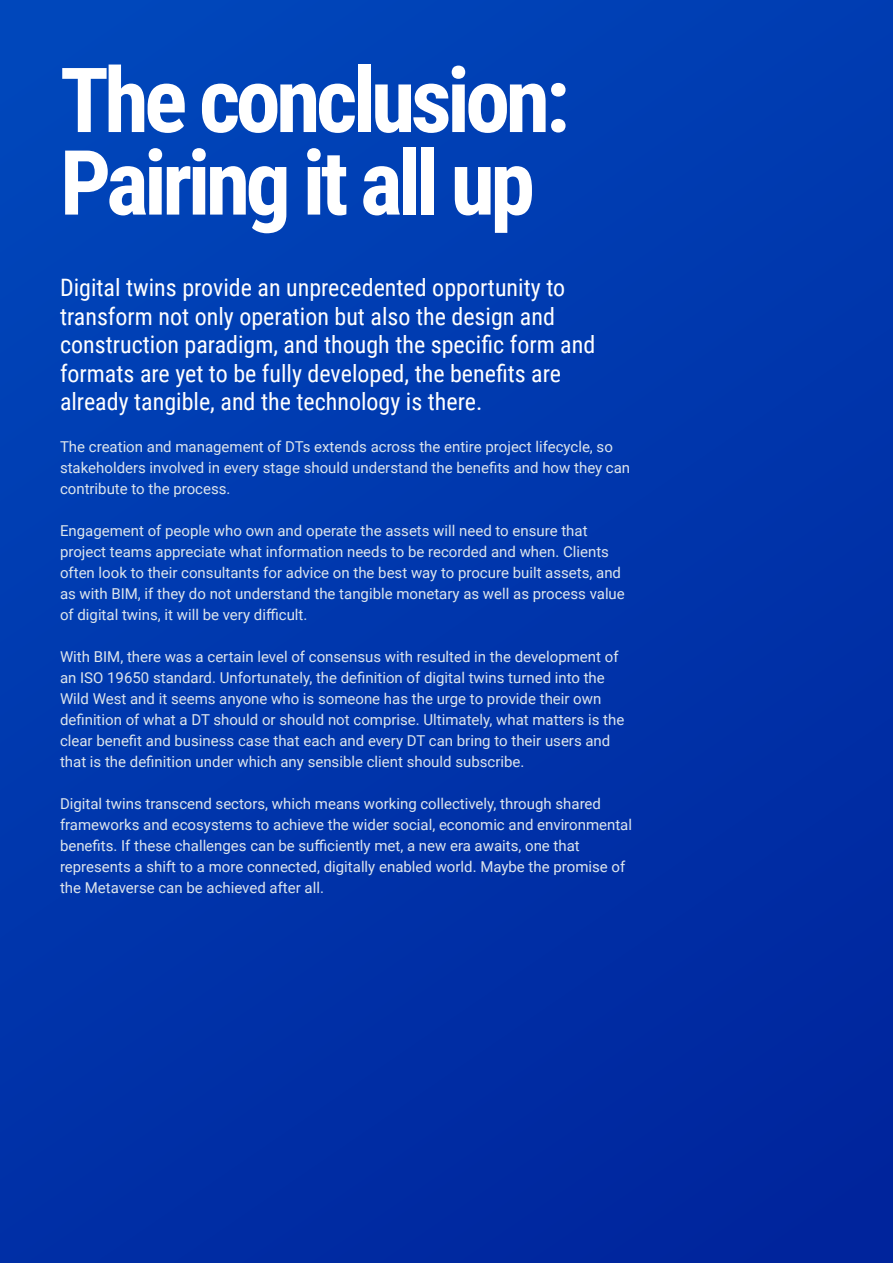
<style>
.page{position:relative;width:893px;height:1263px;background:#fff}
.page>*{position:absolute;margin:0;border:0;box-sizing:border-box;transform-origin:0 0}
.t1{font:700 90px/82.5px "Roboto Condensed";letter-spacing:-.05em;color:#fff}
.t2{font:24px/28.5px "Roboto Condensed";color:#fff}
.t3{font:15px/21px "Roboto";color:#dde5ec}
</style>
<div class="page">
<div style="left:0;top:1px;width:893px;height:1262px;background:linear-gradient(to right,#003cb1,#002fa6)"></div>
<h1 class="t1" style="left:60px;top:55px;width:512px">The conclusion:<br>Pairing it all up</h1>
<p class="t2" style="left:60px;top:273px;width:537px">Digital twins provide an unprecedented opportunity to transform not only operation but also the design and construction paradigm, and though the specific form and formats are yet to be fully developed, the benefits are already tangible, and the technology is there.</p>
<p class="t3" style="left:60px;top:436px;width:572px">The creation and management of DTs extends across the entire project lifecycle, so stakeholders involved in every stage should understand the benefits and how they can contribute to the process.</p>
<p class="t3" style="left:60px;top:520px;width:566px">Engagement of people who own and operate the assets will need to ensure that project teams appreciate what information needs to be recorded and when. Clients often look to their consultants for advice on the best way to procure built assets, and as with BIM, if they do not understand the tangible monetary as well as process value of digital twins, it will be very difficult.</p>
<p class="t3" style="left:60px;top:646px;width:566px">With BIM, there was a certain level of consensus with resulted in the development of an ISO 19650 standard. Unfortunately, the definition of digital twins turned into the Wild West and it seems anyone who is someone has the urge to provide their own definition of what a DT should or should not comprise. Ultimately, what matters is the clear benefit and business case that each and every DT can bring to their users and that is the definition under which any sensible client should subscribe.</p>
<p class="t3" style="left:60px;top:793px;width:574px">Digital twins transcend sectors, which means working collectively, through shared frameworks and ecosystems to achieve the wider social, economic and environmental benefits. If these challenges can be sufficiently met, a new era awaits, one that represents a shift to a more connected, digitally enabled world. Maybe the promise of the Metaverse can be achieved after all.</p>
</div>
